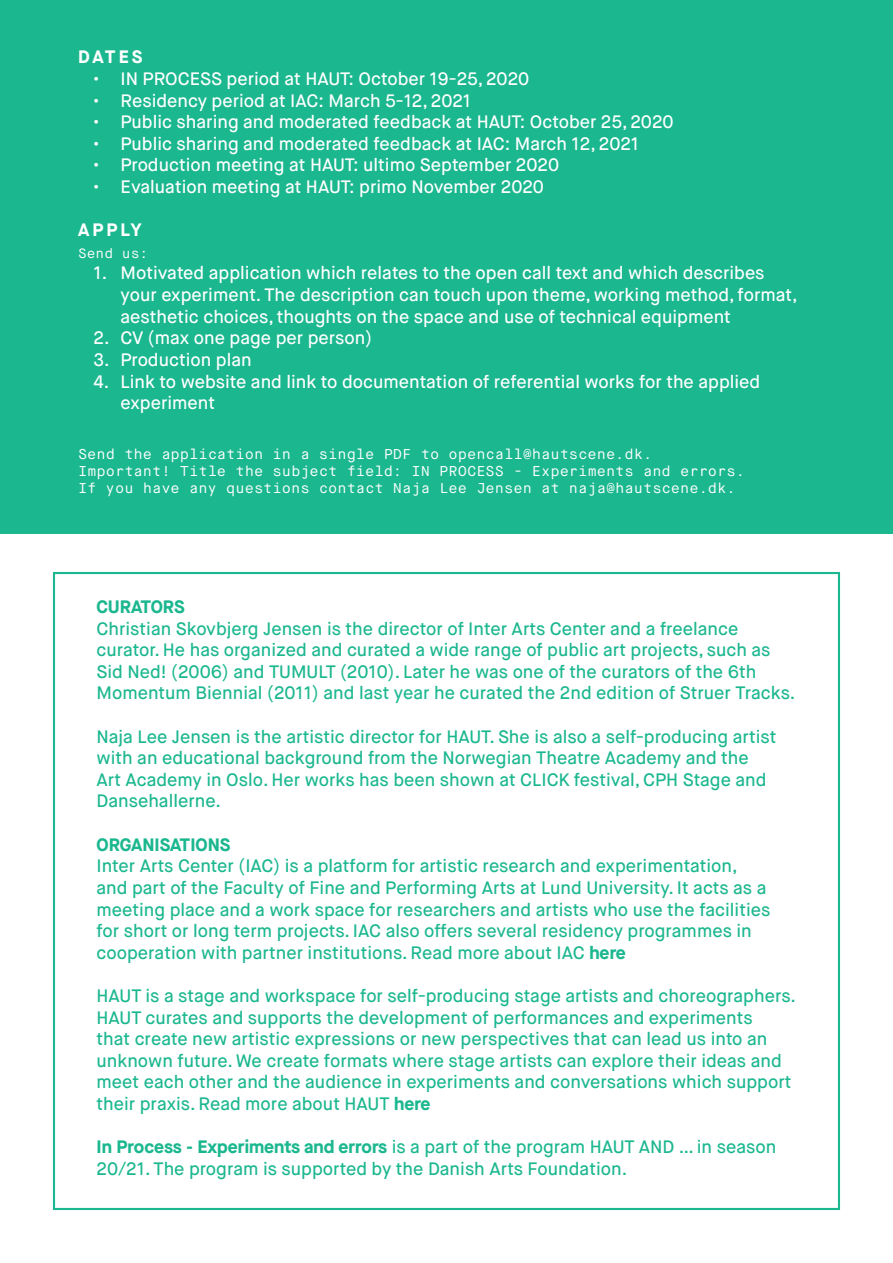
<style>
.page{position:relative;width:893px;height:1263px;background:#fff}
.page>*{position:absolute;margin:0;border:0;box-sizing:border-box;transform-origin:0 0}
.t1{font:500 18px/21.6px "Maison Neue";color:#1bb78f}
.t2{font:500 18px/21.6px "Maison Neue";color:#fff}
.t3{font:700 18px "Maison Neue";color:#1bb78f}
.t4{font:700 18px "Maison Neue";letter-spacing:.17em;color:#fff}
.t5{font:14.25px/17.1px "Maison Neue Mono";color:#fff}
.t6{font:13.5px "Maison Neue Mono";color:#fff}
.s1{font-weight:700}
</style>
<div class="page">
<div style="left:0;top:0;width:893px;height:534px;background:#1bb78f"></div>
<p class="t4" style="left:78px;top:44px;width:66px">DATES</p>
<p class="t2" style="left:94px;top:68px;width:437px">• IN PROCESS period at HAUT: October 19-25, 2020</p>
<p class="t2" style="left:94px;top:90px;width:379px">• Residency period at IAC: March 5-12, 2021</p>
<p class="t2" style="left:94px;top:111px;width:582px">• Public sharing and moderated feedback at HAUT: October 25, 2020</p>
<p class="t2" style="left:94px;top:133px;width:547px">• Public sharing and moderated feedback at IAC: March 12, 2021</p>
<p class="t2" style="left:94px;top:155px;width:467px">• Production meeting at HAUT: ultimo September 2020</p>
<p class="t2" style="left:94px;top:176px;width:452px">• Evaluation meeting at HAUT: primo November 2020</p>
<p class="t4" style="left:78px;top:217px;width:65px">APPLY</p>
<p class="t6" style="left:78px;top:245px;width:72px">Send us:</p>
<p class="t2" style="left:121px;top:263px;width:679px;text-indent:-27px">1. Motivated application which relates to the open call text and which describes your experiment. The description can touch upon theme, working method, format, aesthetic choices, thoughts on the space and use of technical equipment</p>
<p class="t2" style="left:94px;top:327px;width:280px">2. CV (max one page per person)</p>
<p class="t2" style="left:94px;top:349px;width:160px">3. Production plan</p>
<p class="t2" style="left:121px;top:371px;width:641px;text-indent:-27px">4. Link to website and link to documentation of referential works for the applied experiment</p>
<p class="t5" style="left:78px;top:445px;width:668px">Send the application in a single PDF to opencall@hautscene.dk.<br>Important! Title the subject field: IN PROCESS - Experiments and errors.<br>If you have any questions contact Naja Lee Jensen at naja@hautscene.dk.</p>
<p class="t3" style="left:97px;top:594px;width:90px">CURATORS</p>
<p class="t1" style="left:97px;top:618px;width:700px">Christian Skovbjerg Jensen is the director of Inter Arts Center and a freelance curator. He has organized and curated a wide range of public art projects, such as Sid Ned! (2006) and TUMULT (2010). Later he was one of the curators of the 6th Momentum Biennial (2011) and last year he curated the 2nd edition of Struer Tracks.</p>
<p class="t1" style="left:97px;top:726px;width:681px">Naja Lee Jensen is the artistic director for HAUT. She is also a self-producing artist with an educational background from the Norwegian Theatre Academy and the Art Academy in Oslo. Her works has been shown at CLICK festival, CPH Stage and Dansehallerne.</p>
<p class="t3" style="left:97px;top:831px;width:136px">ORGANISATIONS</p>
<p class="t1" style="left:97px;top:855px;width:675px">Inter Arts Center (IAC) is a platform for artistic research and experimentation, and part of the Faculty of Fine and Performing Arts at Lund University. It acts as a meeting place and a work space for researchers and artists who use the facilities for short or long term projects. IAC also offers several residency programmes in cooperation with partner institutions. Read more about IAC <span class="s1">here</span></p>
<p class="t1" style="left:97px;top:985px;width:701px">HAUT is a stage and workspace for self-producing stage artists and choreographers.<br>HAUT curates and supports the development of performances and experiments<br>that create new artistic expressions or new perspectives that can lead us into an unknown future. We create formats where stage artists can explore their ideas and meet each other and the audience in experiments and conversations which support their praxis. Read more about HAUT <span class="s1">here</span></p>
<p class="t1" style="left:97px;top:1136px;width:681px"><span class="s1">In Process - Experiments and errors</span> is a part of the program HAUT AND … in season<br>20/21. The program is supported by the Danish Arts Foundation.</p>
</div>
